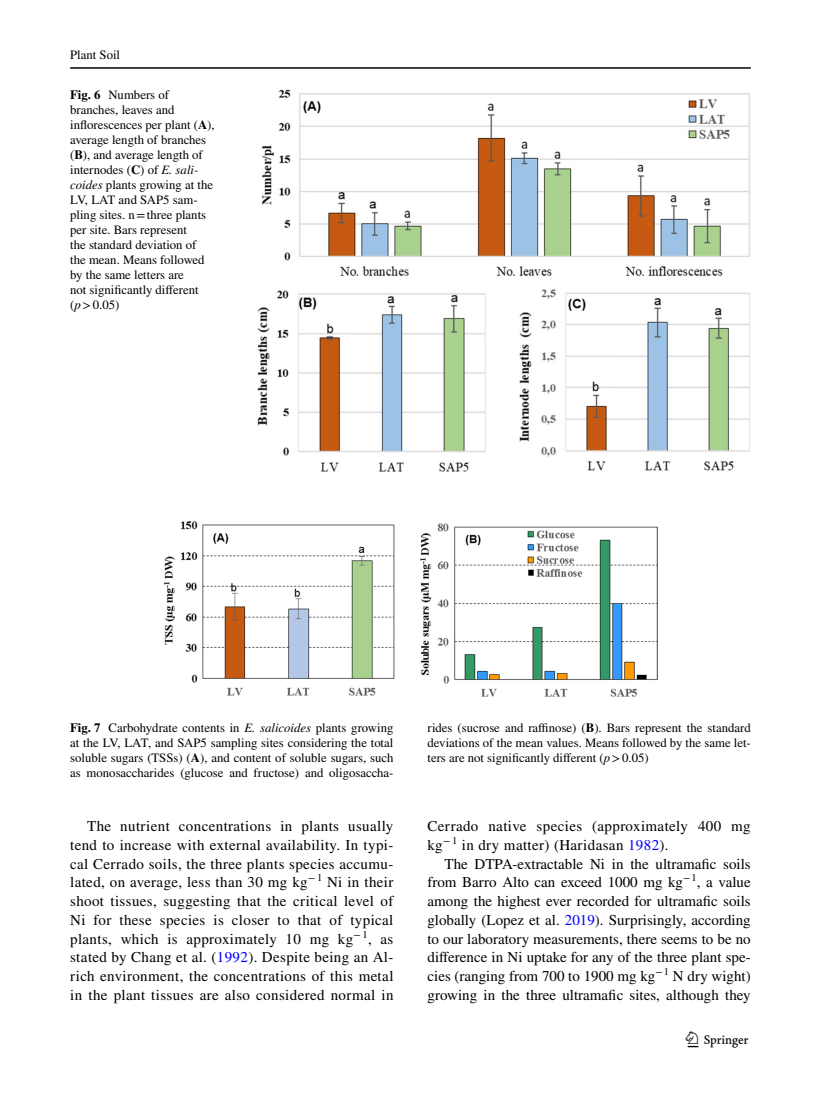
<style>
.page{position:relative;width:821px;height:1106px;background:#fff}
.page>*{position:absolute;margin:0;border:0;box-sizing:border-box;transform-origin:0 0}
.t1{font:22.5px "Springnew Regular 3";color:#000}
.t2{font:15px/18.8px "STIX";letter-spacing:.025em;color:#000;text-align:justify}
.t3{font:12.75px/15px "STIX";color:#000;text-align:justify}
.s1{font-weight:700}
.s2{font-style:italic}
.s3{color:#00f}
</style>
<div class="page">
<hr style="left:70px;top:67px;width:680px;height:2px;background:#000">
<img style="left:257px;top:89px;width:493px;height:383px">
<img style="left:164px;top:521px;width:493px;height:176px">
<p class="t3" style="left:70px;top:48px;width:51px">Plant Soil</p>
<p class="t3" style="left:70px;top:88px;width:146px;text-align:left"><span class="s1">Fig. 6</span> Numbers of branches, leaves and inflorescences per plant (<span class="s1">A</span>), average length of branches (<span class="s1">B</span>), and average length of internodes (<span class="s1">C</span>) of <span class="s2">E. sali&shy;coides</span> plants growing at the<br>LV, LAT and SAP5 sam&shy;pling sites. n=three plants per site. Bars represent<br>the standard deviation of the mean. Means followed by the same letters are<br>not significantly different (<span class="s2">p</span>&gt;0.05)</p>
<p class="t3" style="left:70px;top:721px;width:325px"><span class="s1">Fig. 7</span> Carbohydrate contents in <span class="s2">E. salicoides</span> plants growing at the LV, LAT, and SAP5 sampling sites considering the total soluble sugars (TSSs) (<span class="s1">A</span>), and content of soluble sugars, such as monosaccharides (glucose and fructose) and oligosaccha-</p>
<p class="t3" style="left:427px;top:721px;width:325px">rides (sucrose and raffinose) (<span class="s1">B</span>). Bars represent the standard deviations of the mean values. Means followed by the same let&shy;ters are not significantly different (<span class="s2">p</span>&gt;0.05)</p>
<p class="t2" style="left:70px;top:817px;width:325px;text-indent:17px">The nutrient concentrations in plants usually tend to increase with external availability. In typi&shy;cal Cerrado soils, the three plants species accumu&shy;lated, on average, less than 30 mg kg<sup>−</sup> <sup>1</sup> Ni in their shoot tissues, suggesting that the critical level of Ni for these species is closer to that of typical plants, which is approximately 10 mg kg<sup>−</sup> <sup>1</sup>, as stated by Chang et al. (<span class="s3">1992</span>). Despite being an Al&shy;rich environment, the concentrations of this metal in the plant tissues are also considered normal in</p>
<p class="t2" style="left:427px;top:817px;width:325px">Cerrado native species (approximately 400 mg kg<sup>−</sup> <sup>1</sup> in dry matter) (Haridasan <span class="s3">1982</span>).</p>
<p class="t2" style="left:427px;top:855px;width:325px;text-indent:17px">The DTPA-extractable Ni in the ultramafic soils from Barro Alto can exceed 1000 mg kg<sup>−1</sup>, a value among the highest ever recorded for ultramafic soils globally (Lopez et al. <span class="s3">2019</span>). Surprisingly, according to our laboratory measurements, there seems to be no difference in Ni uptake for any of the three plant spe&shy;cies (ranging from 700 to 1900 mg kg<sup>−1</sup> N dry wight) growing in the three ultramafic sites, although they</p>
<h1 class="t1" style="left:687px;top:1031px;width:62px">1 3</h1>
</div>
